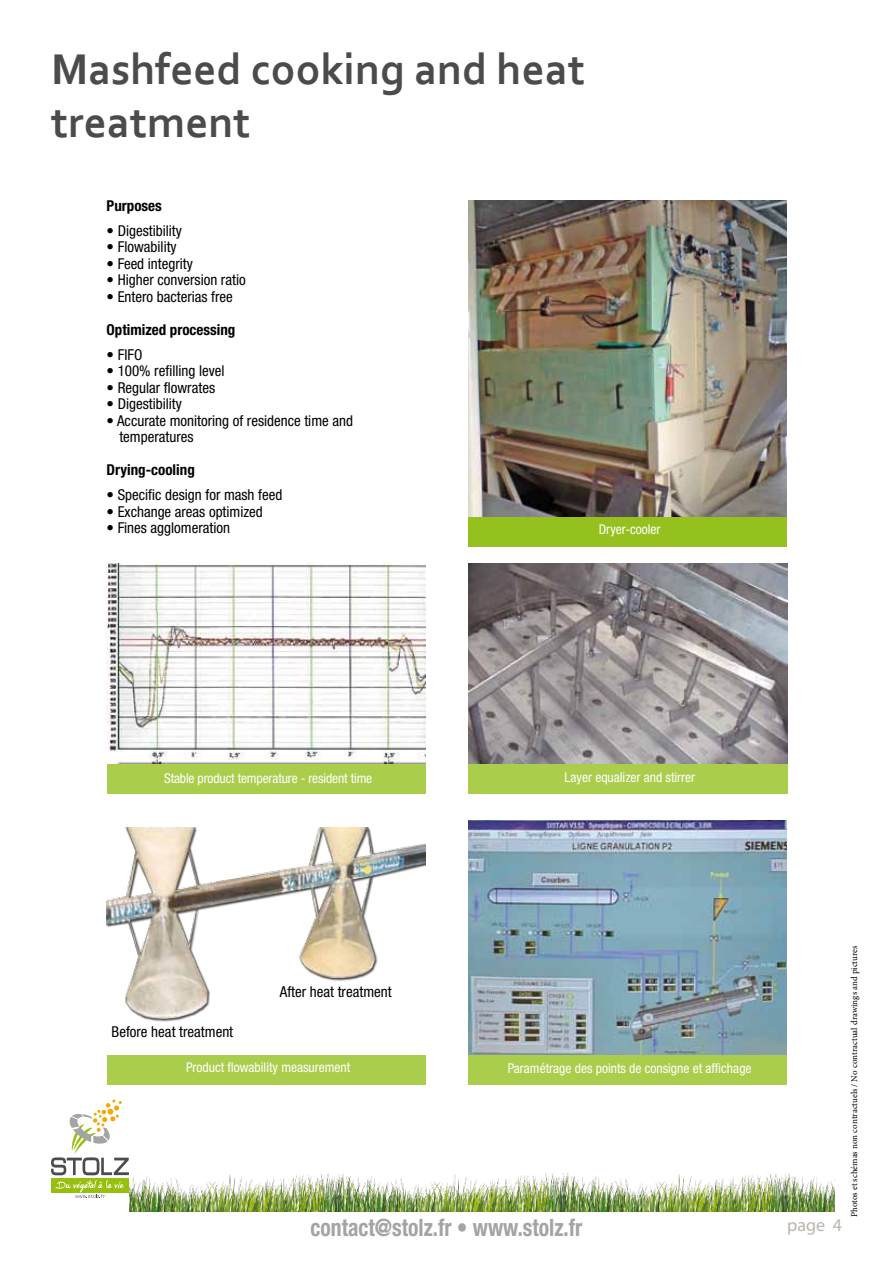
<style>
.page{position:relative;width:893px;height:1263px;background:#fff}
.page>*{position:absolute;margin:0;border:0;box-sizing:border-box;transform-origin:0 0}
.t1{font:700 45px/52.5px "Corbel";color:#4b4b4d}
.t2{font:700 condensed 24px "Helvetica Neue LT Std";color:#a3a4a6;scale:.9 1}
.t3{font:18px "Myriad Pro";color:#bbb5ae}
.t4{font:condensed 15px/16.5px "Helvetica Neue LT Std";color:#000}
.t5{font:700 condensed 15px "Helvetica Neue LT Std";color:#000}
.t6{font:condensed 13.5px "Helvetica Neue LT Std";color:#fff}
.t7{font:9px "Minion Pro";color:#000}
</style>
<div class="page">
<svg style="left:51px;top:1099px;width:78px;height:99px"></svg>
<img style="left:129px;top:1173px;width:706px;height:39px">
<img style="left:107px;top:563px;width:318px;height:201px">
<img style="left:468px;top:820px;width:319px;height:235px">
<img style="left:107px;top:827px;width:318px;height:195px">
<img style="left:468px;top:200px;width:319px;height:317px">
<img style="left:468px;top:563px;width:320px;height:201px">
<div style="left:468px;top:1055px;width:319px;height:29px;background:#aacd4c"></div>
<div style="left:107px;top:764px;width:318px;height:30px;background:#aacd4c"></div>
<div style="left:107px;top:1055px;width:318px;height:29px;background:#aacd4c"></div>
<div style="left:468px;top:764px;width:320px;height:30px;background:#aacd4c"></div>
<div style="left:468px;top:517px;width:319px;height:29px;background:#95c11f"></div>
<h1 class="t1" style="left:51px;top:42px;width:536px">Mashfeed cooking and heat treatment</h1>
<p class="t5" style="left:107px;top:196px;width:57px">Purposes</p>
<p class="t4" style="left:107px;top:222px;width:77px">• Digestibility</p>
<p class="t4" style="left:107px;top:239px;width:72px">• Flowability</p>
<p class="t4" style="left:107px;top:255px;width:88px">• Feed integrity</p>
<p class="t4" style="left:107px;top:272px;width:141px">• Higher conversion ratio</p>
<p class="t4" style="left:107px;top:288px;width:128px">• Entero bacterias free</p>
<p class="t5" style="left:107px;top:320px;width:130px">Optimized processing</p>
<p class="t4" style="left:107px;top:346px;width:37px">• FIFO</p>
<p class="t4" style="left:107px;top:363px;width:119px">• 100% refilling level</p>
<p class="t4" style="left:107px;top:379px;width:110px">• Regular flowrates</p>
<p class="t4" style="left:107px;top:396px;width:77px">• Digestibility</p>
<p class="t4" style="left:119px;top:412px;width:235px;text-indent:-13px">• Accurate monitoring of residence time and temperatures</p>
<p class="t5" style="left:107px;top:461px;width:90px">Drying-cooling</p>
<p class="t4" style="left:107px;top:487px;width:177px">• Specific design for mash feed</p>
<p class="t4" style="left:107px;top:503px;width:158px">• Exchange areas optimized</p>
<p class="t4" style="left:107px;top:520px;width:125px">• Fines agglomeration</p>
<p class="t6" style="left:599px;top:521px;width:63px">Dryer-cooler</p>
<p class="t6" style="left:164px;top:770px;width:210px">Stable product temperature - resident time</p>
<p class="t6" style="left:565px;top:769px;width:132px">Layer equalizer and stirrer</p>
<p class="t4" style="left:112px;top:1024px;width:123px">Before heat treatment</p>
<p class="t4" style="left:280px;top:983px;width:113px">After heat treatment</p>
<p class="t6" style="left:186px;top:1059px;width:166px">Product flowability measurement</p>
<p class="t6" style="left:508px;top:1061px;width:245px">Paramétrage des points de consigne et affichage</p>
<h2 class="t2" style="left:311px;top:1213px;width:304px">contact@stolz.fr • www.stolz.fr</h2>
<p class="t3" style="left:787px;top:1214px;width:56px">page 4</p>
<p class="t7" style="left:848px;top:1217px;width:273px;rotate:-90deg">Photos et schémas non contractuels / No contractual drawings and pictures</p>
</div>
